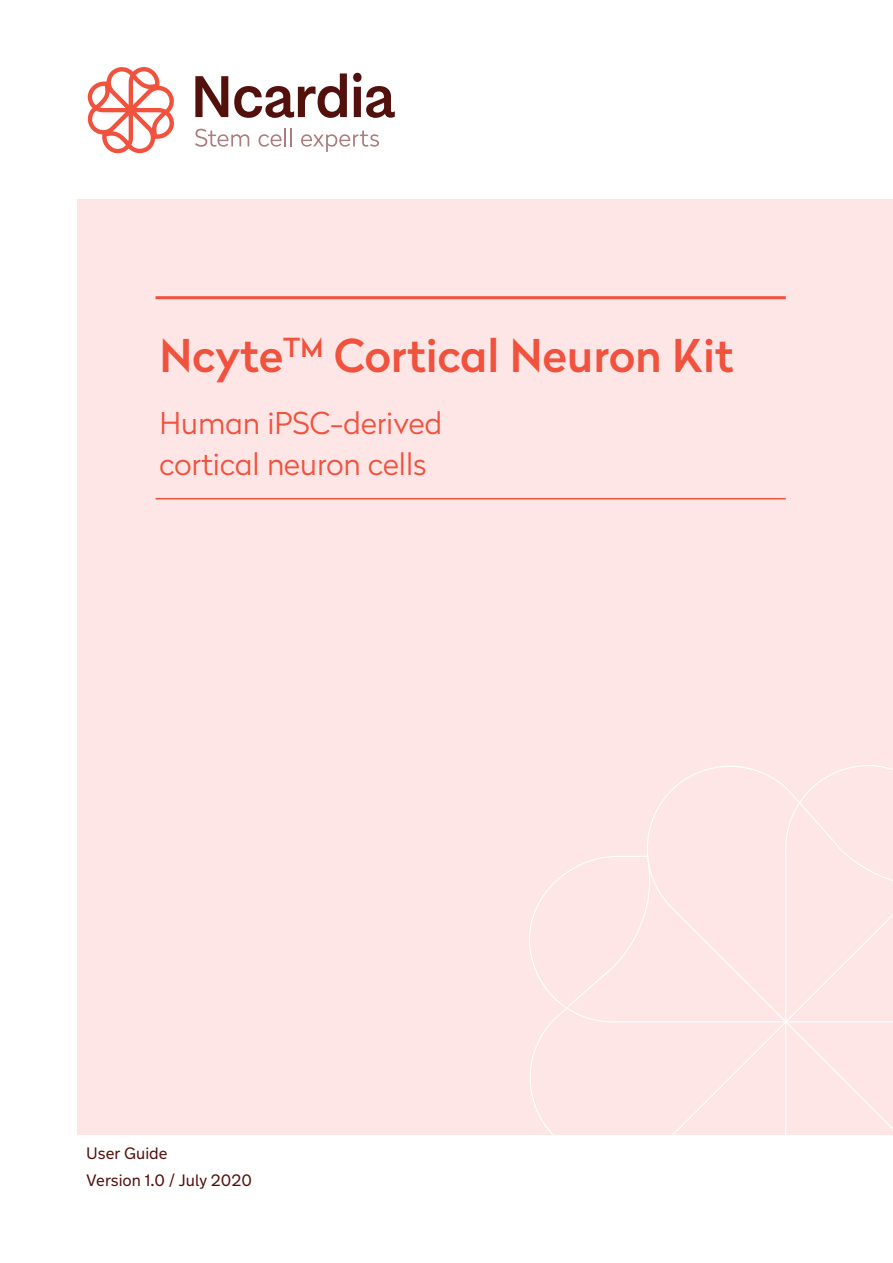
<style>
.page{position:relative;width:893px;height:1263px;background:#fff}
.page>*{position:absolute;margin:0;border:0;box-sizing:border-box;transform-origin:0 0}
.Document_title{font:500 45px "Radikal";color:#f0523e}
.Document_subtitle{font:300 30px "Radikal";color:#f0523e}
.Text{font:16.5px "New Transport";color:#52110d}
</style>
<div class="page">
<div style="left:78px;top:199px;width:815px;height:935px;background:#fde6e5"></div>
<svg style="left:522px;top:856px;width:116px;height:279px"></svg>
<svg style="left:638px;top:765px;width:255px;height:254px"></svg>
<svg style="left:783px;top:874px;width:110px;height:145px"></svg>
<svg style="left:619px;top:1019px;width:274px;height:116px"></svg>
<svg style="left:195px;top:129px;width:54px;height:18px"></svg>
<svg style="left:259px;top:128px;width:33px;height:19px"></svg>
<svg style="left:301px;top:131px;width:78px;height:21px"></svg>
<svg style="left:87px;top:67px;width:87px;height:87px"></svg>
<svg style="left:195px;top:76px;width:33px;height:41px"></svg>
<svg style="left:234px;top:73px;width:113px;height:45px"></svg>
<svg style="left:353px;top:73px;width:42px;height:45px"></svg>
<hr style="left:156px;top:296px;width:630px;height:3px;background:#f0523e">
<hr style="left:156px;top:498px;width:630px;height:1px;background:#f0523e">
<p class="Document_title" style="left:159px;top:323px;width:576px">Ncyte<sup>TM</sup> Cortical Neuron Kit</p>
<p class="Document_subtitle" style="left:159px;top:402px;width:284px">Human iPSC-derived</p>
<p class="Document_subtitle" style="left:159px;top:443px;width:269px">cortical neuron cells</p>
<p class="Text" style="left:86px;top:1143px;width:83px">User Guide</p>
<p class="Text" style="left:86px;top:1170px;width:167px">Version 1.0 / July 2020</p>
</div>
